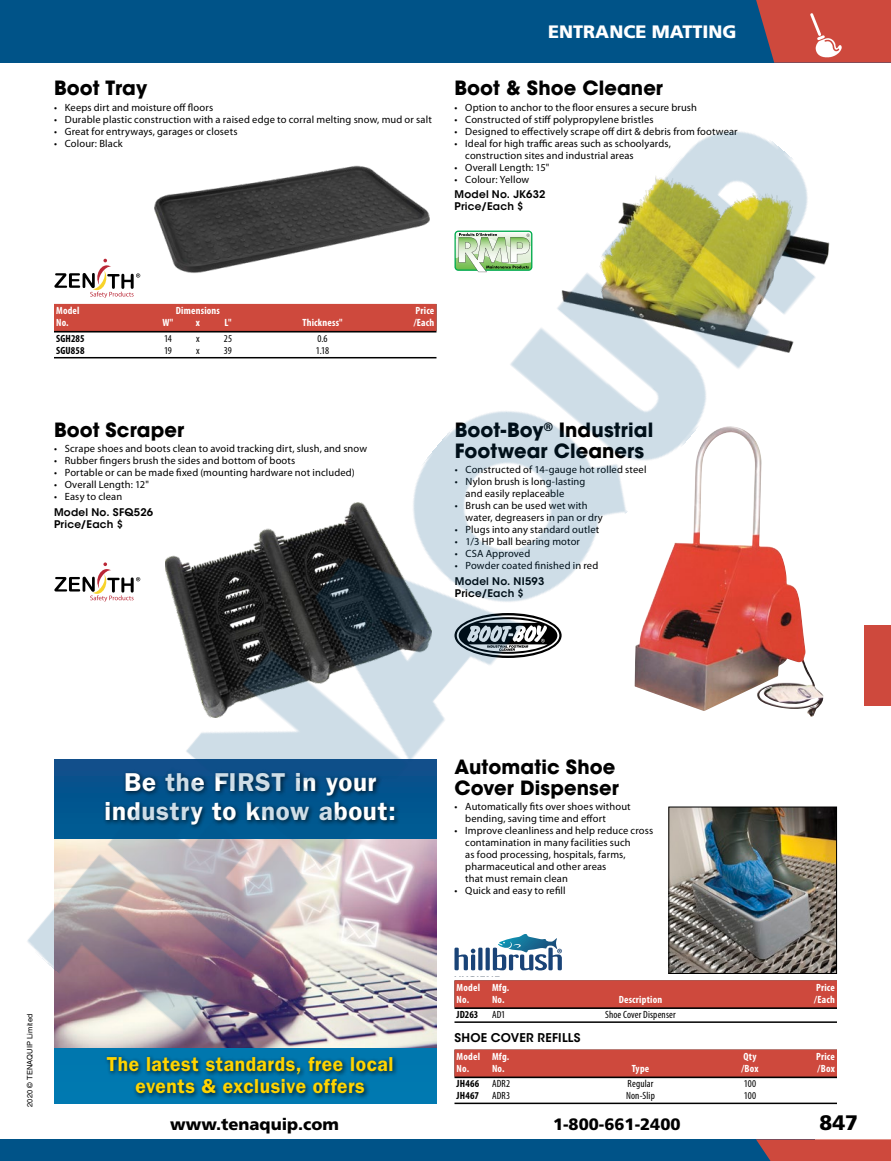
<style>
.page{position:relative;width:891px;height:1161px;background:#fff}
.page>*{position:absolute;margin:0;border:0;box-sizing:border-box;transform-origin:0 0}
.t1{font:600 25.95px/29.2px "ITC Franklin Gothic Std";letter-spacing:.025em;color:#fff;text-align:center}
.t2{font:900 21px "Frutiger LT Std";color:#000}
.t3{font:600 20.25px/22px "ITC Franklin Gothic Std";letter-spacing:.03em;color:#ffd400;text-align:center;scale:.95 1}
.Sub_Header{font:700 19.5px/21px "ITC Avant Garde Std";letter-spacing:.005em;color:#000}
.t4{font:900 18px "Frutiger LT Std";color:#fff}
.t5{font:900 16.5px "Frutiger LT Std";color:#000}
.Sub_Sub_Header{font:600 12px "ITC Avant Garde Std";letter-spacing:.02em;color:#000}
.Bullets{font:10.5px/12px "Myriad Pro";letter-spacing:.01em;color:#000}
.Rule_Above___Below{font:700 condensed 10.5px "Myriad Pro";letter-spacing:.02em;color:#fff}
.Model{font:600 10.5px/12px "ITC Avant Garde Std";letter-spacing:.02em;color:#000}
.Rule_Below{font:condensed 10.5px "Myriad Pro";letter-spacing:.015em;color:#000}
.Rule_Below-2{font:700 condensed 10.5px "Myriad Pro";letter-spacing:.01em;color:#000}
.Chart_Text{font:condensed 10.5px "Myriad Pro";letter-spacing:.015em;color:#000}
.Chart_Text-2{font:700 condensed 10.5px "Myriad Pro";letter-spacing:.01em;color:#000}
.t6{font:7.5px "Helvetica LT Std";letter-spacing:.02em;color:#000}
.s1{font-weight:400}
</style>
<div class="page">
<div style="left:0;top:1139px;width:815px;height:22px;background:#005388"></div>
<svg style="left:756px;top:1139px;width:135px;height:22px;background:#c14b43"></svg>
<div style="left:0;top:0;width:891px;height:63px;background:#005388"></div>
<svg style="left:756px;top:0;width:135px;height:63px;background:#bb4943"></svg>
<div style="left:864px;top:625px;width:27px;height:80px;background:#ce493d"></div>
<img style="left:809px;top:12px;width:35px;height:47px">
<div style="left:454px;top:1050px;width:383px;height:28px;background:#000"></div>
<div style="left:454px;top:1050px;width:383px;height:27px;background:#ce493d"></div>
<hr style="left:454px;top:1103px;width:383px;height:1px;background:#000">
<div style="left:54px;top:760px;width:382px;height:344px;background:#0079b0"></div>
<div style="left:104px;top:1053px;width:295px;height:46px;background:#000;opacity:.75"></div>
<img style="left:27px;top:131px;width:842px;height:929px">
<p class="Sub_Header" style="left:54px;top:78px;width:95px">Boot Tray</p>
<p class="Bullets" style="left:54px;top:101px;width:161px">• Keeps dirt and moisture off floors</p>
<p class="Bullets" style="left:54px;top:113px;width:379px">• Durable plastic construction with a raised edge to corral melting snow, mud or salt</p>
<p class="Bullets" style="left:54px;top:125px;width:185px">• Great for entryways, garages or closets</p>
<p class="Bullets" style="left:54px;top:137px;width:70px">• Colour: Black</p>
<p class="t4" style="left:548px;top:21px;width:190px">ENTRANCE MATTING</p>
<p class="Sub_Header" style="left:454px;top:78px;width:210px">Boot &amp; Shoe Cleaner</p>
<p class="Bullets" style="left:454px;top:101px;width:244px">• Option to anchor to the floor ensures a secure brush</p>
<p class="Bullets" style="left:454px;top:113px;width:201px">• Constructed of stiff polypropylene bristles</p>
<p class="Bullets" style="left:454px;top:125px;width:285px">• Designed to effectively scrape off dirt &amp; debris from footwear</p>
<p class="Bullets" style="left:465px;top:137px;width:207px;text-indent:-11px">• Ideal for high traffic areas such as schoolyards, construction sites and industrial areas</p>
<p class="Bullets" style="left:454px;top:161px;width:96px">• Overall Length: 15"</p>
<p class="Bullets" style="left:454px;top:173px;width:76px">• Colour: Yellow</p>
<p class="Model" style="left:454px;top:188px;width:93px">Model No. JK632<br>Price/Each $</p>
<p class="Rule_Above___Below" style="left:56px;top:305px;width:25px">Model</p>
<p class="Rule_Above___Below" style="left:176px;top:305px;width:46px">Dimensions</p>
<p class="Rule_Above___Below" style="left:416px;top:305px;width:20px">Price</p>
<p class="Rule_Above___Below" style="left:56px;top:317px;width:14px">No.</p>
<p class="Rule_Above___Below" style="left:163px;top:317px;width:12px">W"</p>
<p class="Rule_Above___Below" style="left:196px;top:317px;width:6px">x</p>
<p class="Rule_Above___Below" style="left:224px;top:317px;width:9px">L"</p>
<p class="Rule_Above___Below" style="left:302px;top:317px;width:42px">Thickness"</p>
<p class="Rule_Above___Below" style="left:414px;top:317px;width:22px">/Each</p>
<p class="Chart_Text-2" style="left:56px;top:332px;width:30px">SGH285</p>
<p class="Chart_Text" style="left:164px;top:333px;width:9px">14</p>
<p class="Chart_Text" style="left:196px;top:333px;width:5px">x</p>
<p class="Chart_Text" style="left:224px;top:333px;width:10px">25</p>
<p class="Chart_Text" style="left:317px;top:333px;width:12px">0.6</p>
<p class="Rule_Below-2" style="left:56px;top:344px;width:30px">SGU858</p>
<p class="Rule_Below" style="left:164px;top:345px;width:9px">19</p>
<p class="Rule_Below" style="left:196px;top:345px;width:5px">x</p>
<p class="Rule_Below" style="left:224px;top:345px;width:10px">39</p>
<p class="Rule_Below" style="left:316px;top:345px;width:15px">1.18</p>
<p class="Sub_Header" style="left:54px;top:419px;width:132px">Boot Scraper</p>
<p class="Bullets" style="left:54px;top:443px;width:315px">• Scrape shoes and boots clean to avoid tracking dirt, slush, and snow</p>
<p class="Bullets" style="left:54px;top:455px;width:243px">• Rubber fingers brush the sides and bottom of boots</p>
<p class="Bullets" style="left:54px;top:467px;width:302px">• Portable or can be made fixed (mounting hardware not included)</p>
<p class="Bullets" style="left:54px;top:479px;width:97px">• Overall Length: 12"</p>
<p class="Bullets" style="left:54px;top:491px;width:70px">• Easy to clean</p>
<p class="Model" style="left:54px;top:506px;width:101px">Model No. SFQ526<br>Price/Each $</p>
<p class="Sub_Header" style="left:455px;top:419px;width:200px">Boot-Boy<sup>®</sup> Industrial<br>Footwear Cleaners</p>
<p class="Bullets" style="left:455px;top:464px;width:193px">• Constructed of 14-gauge hot rolled steel</p>
<p class="Bullets" style="left:466px;top:476px;width:121px;text-indent:-11px">• Nylon brush is long-lasting and easily replaceable</p>
<p class="Bullets" style="left:466px;top:500px;width:139px;text-indent:-11px">• Brush can be used wet with water, degreasers in pan or dry</p>
<p class="Bullets" style="left:455px;top:524px;width:146px">• Plugs into any standard outlet</p>
<p class="Bullets" style="left:455px;top:536px;width:127px">• 1/3 HP ball bearing motor</p>
<p class="Bullets" style="left:455px;top:548px;width:77px">• CSA Approved</p>
<p class="Bullets" style="left:455px;top:560px;width:145px">• Powder coated finished in red</p>
<p class="Model" style="left:455px;top:575px;width:91px">Model No. NI593<br>Price/Each $</p>
<p class="t6" style="left:25px;top:1107px;width:95px;rotate:-90deg">2020 © TENAQUIP Limited</p>
<p class="t1" style="left:105px;top:767px;width:293px">Be the FIRST in your industry to know about:</p>
<p class="t3" style="left:107px;top:1053px;width:303px">The latest standards, free local events &amp; exclusive offers</p>
<p class="Sub_Header" style="left:454px;top:756px;width:166px">Automatic Shoe<br>Cover Dispenser</p>
<p class="Bullets" style="left:465px;top:801px;width:167px;text-indent:-11px">• Automatically fits over shoes without bending, saving time and effort</p>
<p class="Bullets" style="left:465px;top:825px;width:189px;text-indent:-11px">• Improve cleanliness and help reduce cross contamination in many facilities such<br>as food processing, hospitals, farms, pharmaceutical and other areas<br>that must remain clean</p>
<p class="Bullets" style="left:454px;top:885px;width:113px">• Quick and easy to refill</p>
<p class="Rule_Above___Below" style="left:457px;top:982px;width:54px">Model Mfg.</p>
<p class="Rule_Above___Below" style="left:816px;top:982px;width:20px">Price</p>
<p class="Rule_Above___Below" style="left:457px;top:994px;width:49px">No. No.</p>
<p class="Rule_Above___Below" style="left:619px;top:994px;width:45px">Description</p>
<p class="Rule_Above___Below" style="left:814px;top:994px;width:22px">/Each</p>
<p class="Rule_Below-2" style="left:457px;top:1009px;width:23px">JD263</p>
<p class="Rule_Below" style="left:492px;top:1009px;width:15px">AD1</p>
<p class="Rule_Below" style="left:605px;top:1009px;width:72px">Shoe Cover Dispenser</p>
<p class="Sub_Sub_Header" style="left:454px;top:1030px;width:128px">SHOE COVER REFILLS</p>
<p class="Rule_Above___Below" style="left:457px;top:1051px;width:54px">Model Mfg.</p>
<p class="Rule_Above___Below" style="left:743px;top:1051px;width:15px">Qty</p>
<p class="Rule_Above___Below" style="left:816px;top:1051px;width:20px">Price</p>
<p class="Rule_Above___Below" style="left:457px;top:1063px;width:49px">No. No.</p>
<p class="Rule_Above___Below" style="left:632px;top:1063px;width:19px">Type</p>
<p class="Rule_Above___Below" style="left:741px;top:1063px;width:19px">/Box</p>
<p class="Rule_Above___Below" style="left:818px;top:1063px;width:19px">/Box</p>
<p class="Chart_Text-2" style="left:457px;top:1078px;width:55px">JH466 <span class="s1">ADR2</span></p>
<p class="Chart_Text" style="left:628px;top:1078px;width:27px">Regular</p>
<p class="Chart_Text" style="left:744px;top:1078px;width:14px">100</p>
<p class="Rule_Below-2" style="left:457px;top:1090px;width:55px">JH467 <span class="s1">ADR3</span></p>
<p class="Rule_Below" style="left:626px;top:1090px;width:30px">Non-Slip</p>
<p class="Rule_Below" style="left:744px;top:1090px;width:14px">100</p>
<h3 class="t5" style="left:170px;top:1114px;width:170px">www.tenaquip.com</h3>
<h3 class="t5" style="left:553px;top:1114px;width:129px">1-800-661-2400</h3>
<h2 class="t2" style="left:820px;top:1110px;width:40px">847</h2>
</div>
